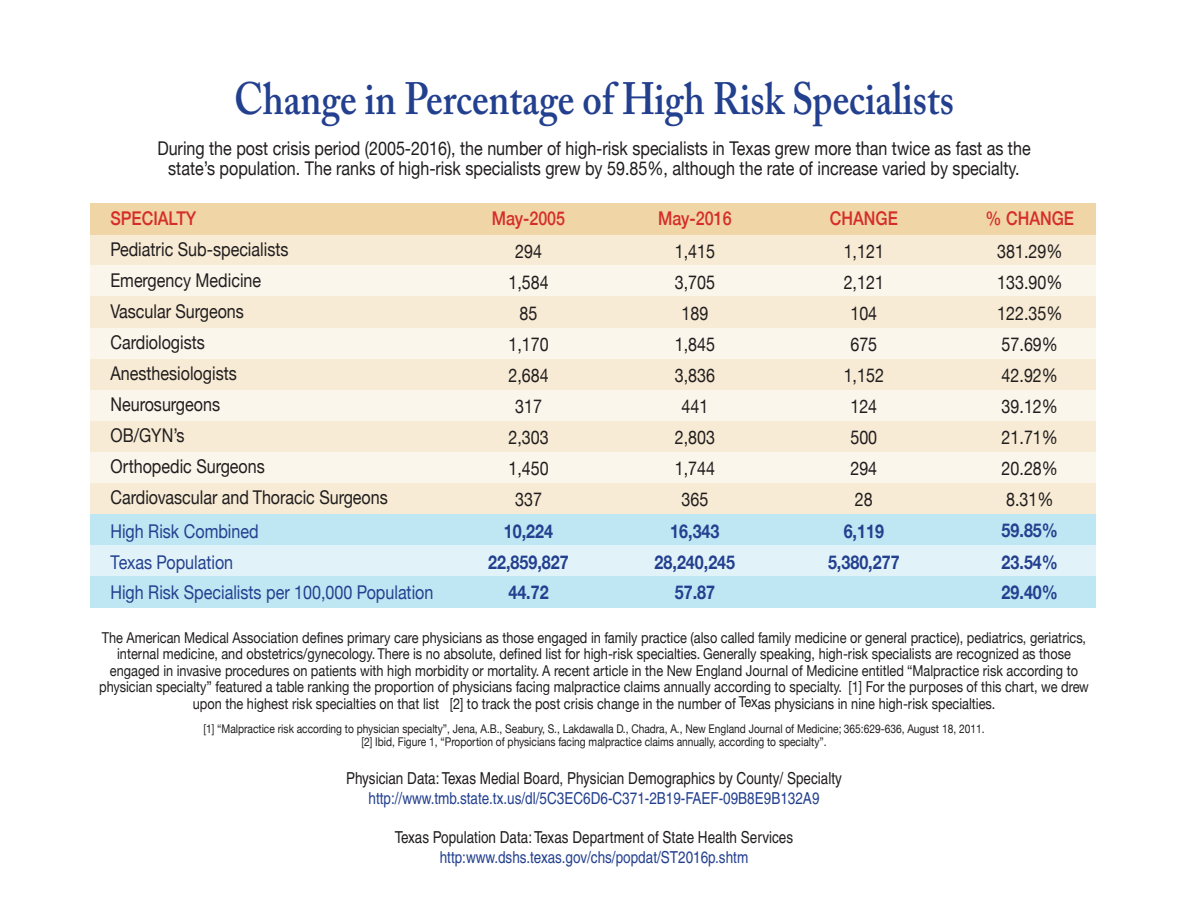
<style>
.page{position:relative;width:1188px;height:918px;background:#fff}
.page>*{position:absolute;margin:0;border:0;box-sizing:border-box;transform-origin:0 0}
.t1{font:600 45px "Adobe Caslon Pro";color:#23408f;scale:.85 1}
.t2{font:18.9px/31px "Helvetica Neue";color:#201d1e;text-align:center;scale:.85 1}
.t3{font:700 18.9px/31.7px "Helvetica Neue";color:#23408f;text-align:center;scale:.85 1}
.t4{font:18.9px "Helvetica Neue";color:#23408f;scale:.85 1}
.t5{font:500 18.9px "Helvetica Neue";color:#d42e27;scale:.85 1}
.t6{font:condensed 16.5px "Helvetica";color:#201d1e}
.t7{font:condensed 16.5px "Helvetica";color:#23408f}
.t8{font:15px/16.5px "Helvetica Neue";color:#201d1e;text-align:center;scale:.85 1}
.t9{font:12px/13.5px "Helvetica Neue";color:#201d1e;text-align:center;scale:.85 1}
</style>
<div class="page">
<div style="left:91px;top:235px;width:1005px;height:31px;background:#f8ebd5"></div>
<div style="left:91px;top:204px;width:1005px;height:31px;background:#f0d5a7"></div>
<div style="left:91px;top:266px;width:1005px;height:31px;background:#fbf6eb"></div>
<div style="left:91px;top:297px;width:1005px;height:31px;background:#f8ebd5"></div>
<div style="left:91px;top:328px;width:1005px;height:31px;background:#fbf6eb"></div>
<div style="left:91px;top:359px;width:1005px;height:31px;background:#f8ebd5"></div>
<div style="left:91px;top:390px;width:1005px;height:31px;background:#fbf6eb"></div>
<div style="left:91px;top:421px;width:1005px;height:31px;background:#f8ebd5"></div>
<div style="left:91px;top:452px;width:1005px;height:31px;background:#fbf6eb"></div>
<div style="left:91px;top:483px;width:1005px;height:31px;background:#f8ebd5"></div>
<div style="left:91px;top:514px;width:1005px;height:31px;background:#bee6f3"></div>
<div style="left:91px;top:545px;width:1005px;height:31px;background:#e1f3f9"></div>
<div style="left:91px;top:576px;width:1005px;height:32px;background:#bee6f3"></div>
<h1 class="t1" style="left:234px;top:72px;width:848px">Change in Percentage of High Risk Specialists</h1>
<p class="t2" style="left:157px;top:139px;width:1029px;line-height:20.7px">During the post crisis period (2005-2016), the number of high-risk specialists in Texas grew more than twice as fast as the state’s population. The ranks of high-risk specialists grew by 59.85%, although the rate of increase varied by specialty.</p>
<p class="t5" style="left:110px;top:203px;width:103px">SPECIALTY</p>
<p class="t5" style="left:492px;top:203px;width:88px">May-2005</p>
<p class="t5" style="left:658px;top:203px;width:88px">May-2016</p>
<p class="t5" style="left:830px;top:203px;width:82px">CHANGE</p>
<p class="t5" style="left:986px;top:203px;width:106px">% CHANGE</p>
<p class="t2" style="left:997px;top:236px;width:78px">381.29%<br>133.90%<br>122.35%<br>57.69%<br>42.92%<br>39.12%<br>21.71%<br>20.28%<br>8.31%</p>
<p class="t3" style="left:1002px;top:515px;width:68px">59.85%</p>
<p class="t2" style="left:110px;top:235px;width:328px;text-align:left">Pediatric Sub-specialists<br>Emergency Medicine<br>Vascular Surgeons<br>Cardiologists<br>Anesthesiologists<br>Neurosurgeons<br>OB/GYN’s<br>Orthopedic Surgeons<br>Cardiovascular and Thoracic Surgeons</p>
<p class="t4" style="left:110px;top:517px;width:176px">High Risk Combined</p>
<p class="t2" style="left:844px;top:236px;width:49px">1,121<br>2,121<br>104<br>675<br>1,152<br>124<br>500<br>294<br>28</p>
<p class="t3" style="left:828px;top:515px;width:86px">6,119<br>5,380,277</p>
<p class="t2" style="left:675px;top:237px;width:49px">1,415<br>3,705<br>189<br>1,845<br>3,836<br>441<br>2,803<br>1,744<br>365</p>
<p class="t3" style="left:670px;top:516px;width:59px">16,343</p>
<p class="t2" style="left:508px;top:237px;width:49px">294<br>1,584<br>85<br>1,170<br>2,684<br>317<br>2,303<br>1,450<br>337</p>
<p class="t3" style="left:504px;top:516px;width:59px">10,224</p>
<p class="t3" style="left:1002px;top:547px;width:68px">23.54%</p>
<p class="t3" style="left:655px;top:547px;width:96px">28,240,245</p>
<p class="t3" style="left:488px;top:547px;width:96px">22,859,827</p>
<p class="t4" style="left:110px;top:549px;width:146px">Texas Population</p>
<p class="t4" style="left:110px;top:579px;width:382px">High Risk Specialists per 100,000 Population</p>
<p class="t3" style="left:508px;top:577px;width:49px">44.72</p>
<p class="t3" style="left:675px;top:577px;width:49px">57.87</p>
<p class="t3" style="left:1002px;top:577px;width:68px">29.40%</p>
<p class="t8" style="left:99px;top:630px;width:1166px">The American Medical Association defines primary care physicians as those engaged in family practice (also called family medicine or general practice), pediatrics, geriatrics, internal medicine, and obstetrics/gynecology. There is no absolute, defined list for high-risk specialties. Generally speaking, high-risk specialists are recognized as those engaged in invasive procedures on patients with high morbidity or mortality. A recent article in the New England Journal of Medicine entitled “Malpractice risk according to physician specialty” featured a table ranking the proportion of physicians facing malpractice claims annually according to specialty. [1] For the purposes of this chart, we drew upon the highest risk specialties on that list [2] to track the post crisis change in the number of Texas physicians in nine high-risk specialties.</p>
<p class="t9" style="left:203px;top:722px;width:920px">[1] “Malpractice risk according to physician specialty”, Jena, A.B., Seabury, S., Lakdawalla D., Chadra, A., New England Journal of Medicine; 365:629-636, August 18, 2011. [2] Ibid, Figure 1, “Proportion of physicians facing malpractice claims annually, according to specialty”.</p>
<p class="t6" style="left:346px;top:768px;width:497px">Physician Data: Texas Medial Board, Physician Demographics by County/ Specialty</p>
<p class="t7" style="left:369px;top:788px;width:453px">http://www.tmb.state.tx.us/dl/5C3EC6D6-C371-2B19-FAEF-09B8E9B132A9</p>
<p class="t6" style="left:395px;top:828px;width:400px">Texas Population Data: Texas Department of State Health Services</p>
<p class="t7" style="left:440px;top:848px;width:310px">http:www.dshs.texas.gov/chs/popdat/ST2016p.shtm</p>
</div>
